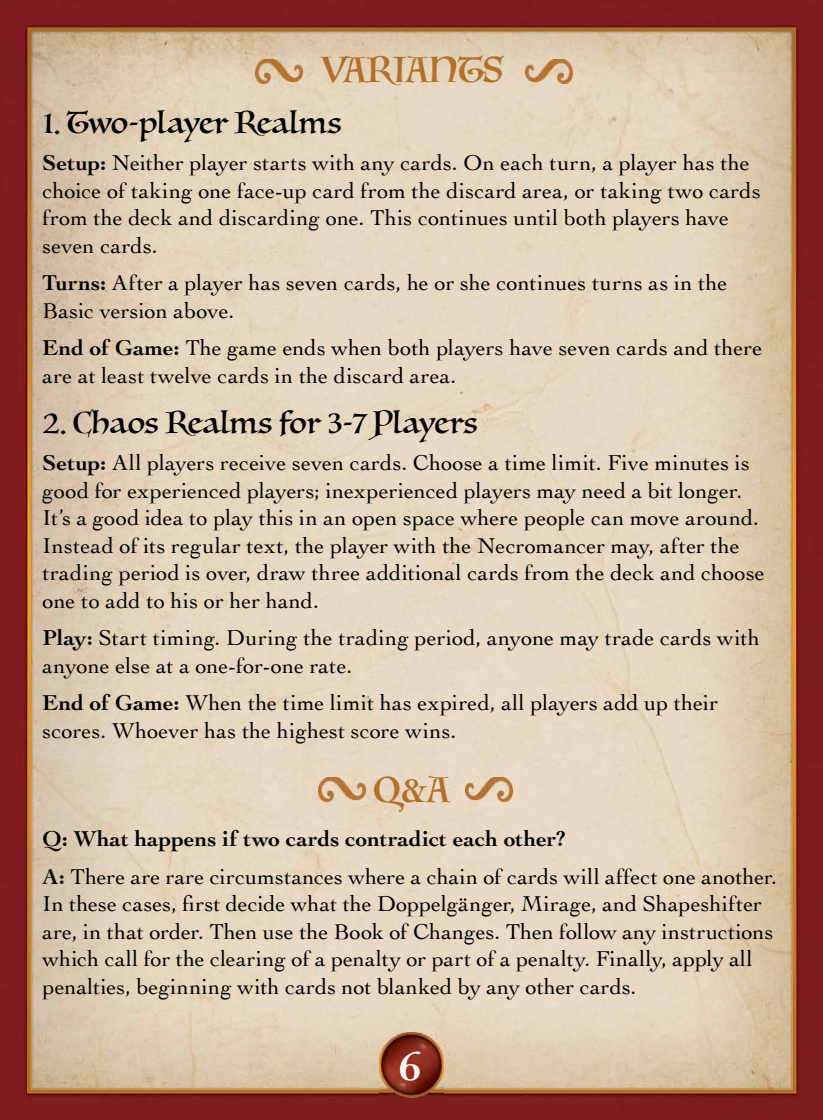
<style>
.page{position:relative;width:823px;height:1120px;background:#fff}
.page>*{position:absolute;margin:0;border:0;box-sizing:border-box;transform-origin:0 0}
.t1{font:700 42.5px "Cochin";color:#fff}
.t2{font:35px "Luminari";color:#b27029}
.t3{font:30px "Luminari";letter-spacing:.01em;color:#000}
.t4{font:22.5px/27.5px "Cochin";letter-spacing:.005em;color:#000}
.s1{font-weight:700}
.s2{font-family:"Cochin";font-weight:700}
</style>
<div class="page">
<img style="left:0;top:0;width:822px;height:1120px">
<img style="left:255px;top:59px;width:47px;height:24px">
<img style="left:525px;top:59px;width:47px;height:24px">
<img style="left:318px;top:777px;width:47px;height:24px">
<img style="left:465px;top:777px;width:47px;height:24px">
<img style="left:379px;top:1032px;width:64px;height:65px">
<h2 class="t2" style="left:320px;top:40px;width:184px">VARIANTS</h2>
<h3 class="t3" style="left:42px;top:97px;width:300px">1. Two-player Realms</h3>
<p class="t4" style="left:42px;top:148px;width:719px"><span class="s1">Setup:</span> Neither player starts with any cards. On each turn, a player has the choice of taking one face-up card from the discard area, or taking two cards from the deck and discarding one. This continues until both players have seven cards.</p>
<p class="t4" style="left:42px;top:268px;width:686px"><span class="s1">Turns:</span> After a player has seven cards, he or she continues turns as in the<br>Basic version above.</p>
<p class="t4" style="left:42px;top:333px;width:721px"><span class="s1">End of Game:</span> The game ends when both players have seven cards and there are at least twelve cards in the discard area.</p>
<h3 class="t3" style="left:42px;top:397px;width:436px">2. Chaos Realms for 3-7 Players</h3>
<p class="t4" style="left:42px;top:448px;width:723px"><span class="s1">Setup:</span> All players receive seven cards. Choose a time limit. Five minutes is good for experienced players; inexperienced players may need a bit longer.<br>It’s a good idea to play this in an open space where people can move around.<br>Instead of its regular text, the player with the Necromancer may, after the trading period is over, draw three additional cards from the deck and choose one to add to his or her hand.</p>
<p class="t4" style="left:42px;top:623px;width:718px"><span class="s1">Play:</span> Start timing. During the trading period, anyone may trade cards with anyone else at a one-for-one rate.</p>
<p class="t4" style="left:42px;top:688px;width:676px"><span class="s1">End of Game:</span> When the time limit has expired, all players add up their scores. Whoever has the highest score wins.</p>
<h2 class="t2" style="left:373px;top:760px;width:78px">Q<span class="s2">&amp;</span>A</h2>
<p class="t4" style="left:42px;top:819px;width:735px;line-height:37.5px"><span class="s1">Q: What happens if two cards contradict each other?<br>A:</span> There are rare circumstances where a chain of cards will affect one another.</p>
<p class="t4" style="left:42px;top:889px;width:732px">In these cases, first decide what the Doppelgänger, Mirage, and Shapeshifter are, in that order. Then use the Book of Changes. Then follow any instructions which call for the clearing of a penalty or part of a penalty. Finally, apply all penalties, beginning with cards not blanked by any other cards.</p>
<h1 class="t1" style="left:399px;top:1037px;width:24px">6</h1>
</div>
